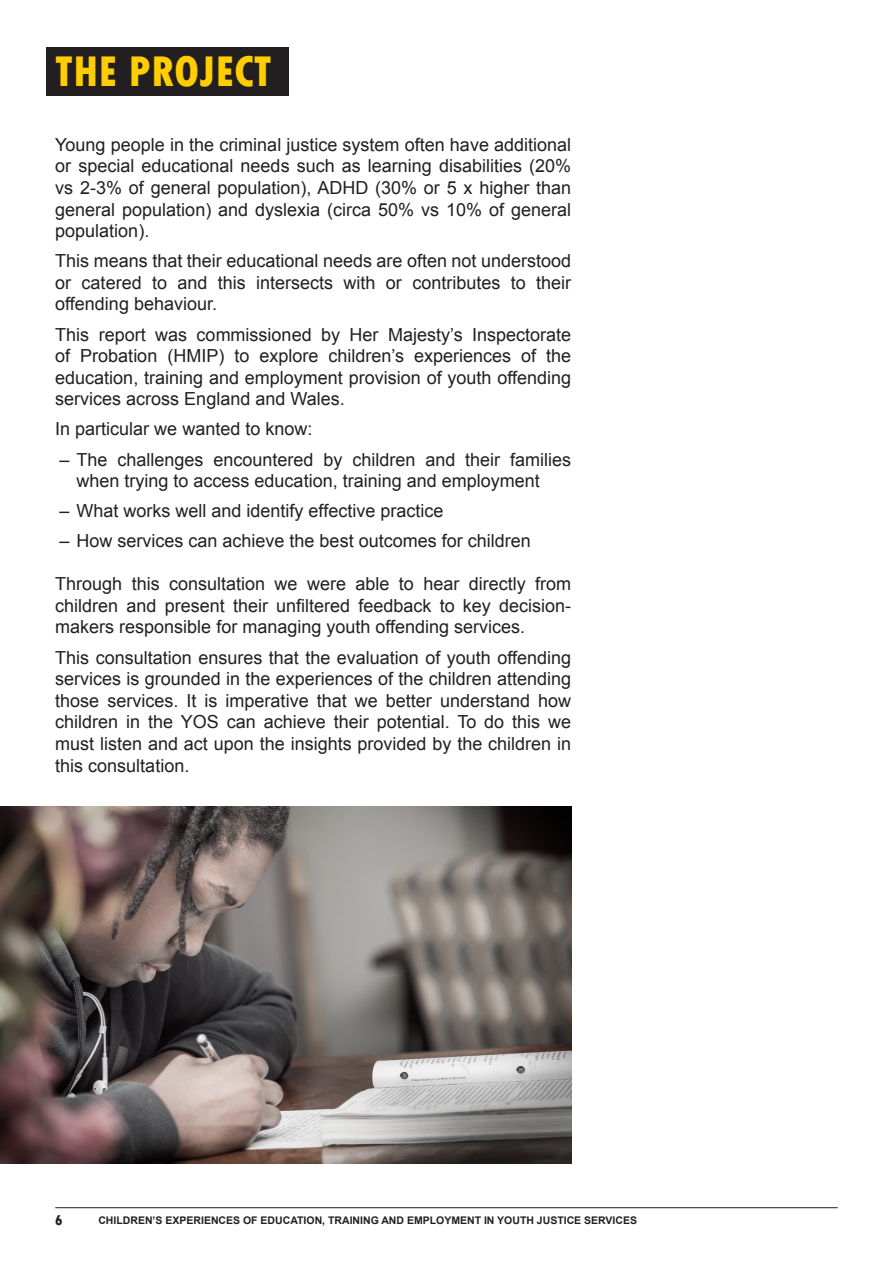
<style>
.page{position:relative;width:893px;height:1263px;background:#fff}
.page>*{position:absolute;margin:0;border:0;box-sizing:border-box;transform-origin:0 0}
.t1{font:800 condensed 45px "Tw Cen";color:#ffcd00}
.body{font:18px/21.6px "Arial";color:#231f20;text-align:justify}
.t2{font:800 condensed 15px "Tw Cen";color:#231f20}
.t3{font:700 10.5px "Arial";color:#231f20}
</style>
<div class="page">
<div style="left:47px;top:48px;width:242px;height:48px;background:#231f20"></div>
<img style="left:0;top:806px;width:571px;height:357px">
<hr style="left:55px;top:1207px;width:783px;height:1px;background:#231f20">
<h1 class="t1" style="left:55px;top:45px;width:218px">THE PROJECT</h1>
<p class="body" style="left:55px;top:134px;width:517px">Young people in the criminal justice system often have additional or special educational needs such as learning disabilities (20% vs 2-3% of general population), ADHD (30% or 5 x higher than general population) and dyslexia (circa 50% vs 10% of general population).</p>
<p class="body" style="left:55px;top:250px;width:517px">This means that their educational needs are often not understood or catered to and this intersects with or contributes to their offending behaviour.</p>
<p class="body" style="left:55px;top:324px;width:517px">This report was commissioned by Her Majesty’s Inspectorate of Probation (HMIP) to explore children’s experiences of the education, training and employment provision of youth offending services across England and Wales.</p>
<p class="body" style="left:55px;top:418px;width:259px">In particular we wanted to know:</p>
<p class="body" style="left:77px;top:449px;width:496px;text-indent:-17px">– The challenges encountered by children and their families when trying to access education, training and employment</p>
<p class="body" style="left:60px;top:500px;width:385px">– What works well and identify effective practice</p>
<p class="body" style="left:60px;top:530px;width:473px">– How services can achieve the best outcomes for children</p>
<p class="body" style="left:55px;top:573px;width:517px">Through this consultation we were able to hear directly from children and present their unfiltered feedback to key decision&shy;makers responsible for managing youth offending services.</p>
<p class="body" style="left:55px;top:647px;width:517px">This consultation ensures that the evaluation of youth offending services is grounded in the experiences of the children attending those services. It is imperative that we better understand how children in the YOS can achieve their potential. To do this we must listen and act upon the insights provided by the children in this consultation.</p>
<p class="t2" style="left:55px;top:1211px;width:9px">6</p>
<p class="t3" style="left:98px;top:1213px;width:540px">CHILDREN’S EXPERIENCES OF EDUCATION, TRAINING AND EMPLOYMENT IN YOUTH JUSTICE SERVICES</p>
</div>
